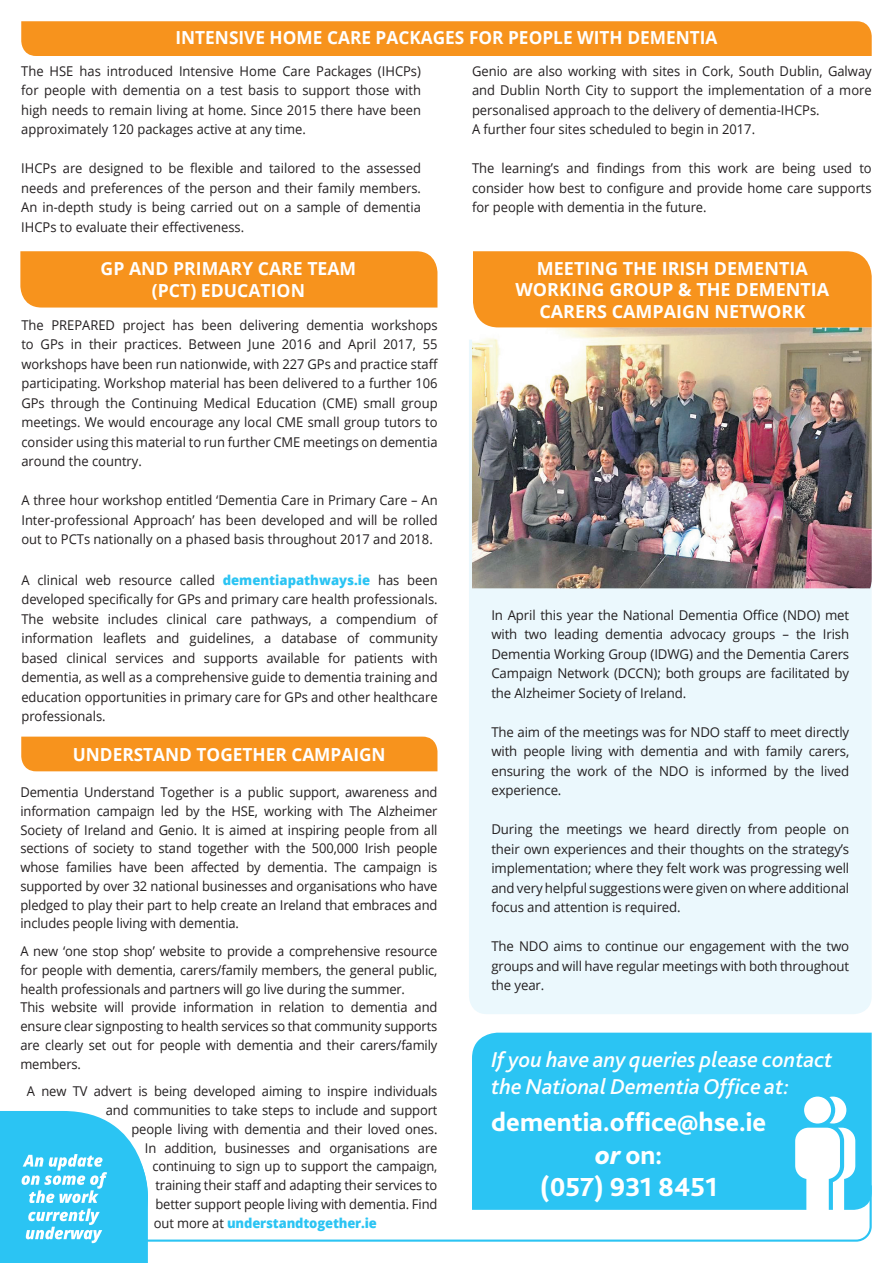
<style>
.page{position:relative;width:893px;height:1263px;background:#fff}
.page>*{position:absolute;margin:0;border:0;box-sizing:border-box;transform-origin:0 0}
.t1{font:800 27.3px "Bliss 2";color:#fff}
.t2{font:italic 500 22.5px/27px "Bliss 2";color:#fff}
.t3{font:700 18px "Open Sans";color:#fff}
.t4{font:700 18px "Open Sans";color:#fff;scale:.96 1}
.t5{font:13.5px/19.5px "Open Sans";letter-spacing:-.01em;color:#231f20;text-align:justify;scale:.96 1}
.t6{font:13.5px/19.5px "Open Sans";letter-spacing:-.01em;color:#231f20;text-align:justify}
.t7{font:800 13.5px "Open Sans";letter-spacing:-.01em;color:#2bc4f3;scale:.96 1}
.s1{font-weight:800;color:#2bc4f3}
.s2{font-weight:400;color:#231f20}
.s3{font-style:italic}
</style>
<div class="page">
<div style="left:20px;top:251px;width:417px;height:57px;background:#f7931d"></div>
<div style="left:21px;top:21px;width:851px;height:35px;background:#f7931d"></div>
<div style="left:21px;top:737px;width:416px;height:34px;background:#f7931d"></div>
<div style="left:469px;top:340px;width:403px;height:674px;background:#ebf8fd"></div>
<img style="left:472px;top:327px;width:400px;height:261px">
<div style="left:473px;top:251px;width:399px;height:76px;background:#f7931d"></div>
<svg style="left:148px;top:1210px;width:724px;height:32px"></svg>
<div style="left:472px;top:1033px;width:400px;height:177px;background:#2bc4f3"></div>
<svg style="left:795px;top:1096px;width:60px;height:116px"></svg>
<svg style="left:0;top:1111px;width:148px;height:152px;background:#4dcdf4"></svg>
<p class="t4" style="left:175px;top:25px;width:566px">INTENSIVE HOME CARE PACKAGES FOR PEOPLE WITH DEMENTIA</p>
<p class="t5" style="left:21px;top:61px;width:418px">The HSE has introduced Intensive Home Care Packages (IHCPs) for people with dementia on a test basis to support those with high needs to remain living at home. Since 2015 there have been approximately 120 packages active at any time.</p>
<p class="t5" style="left:21px;top:158px;width:418px">IHCPs are designed to be flexible and tailored to the assessed needs and preferences of the person and their family members.<br>An in-depth study is being carried out on a sample of dementia IHCPs to evaluate their effectiveness.</p>
<p class="t3" style="left:101px;top:256px;width:257px">GP AND PRIMARY CARE TEAM</p>
<p class="t3" style="left:152px;top:277px;width:155px">(PCT) EDUCATION</p>
<p class="t5" style="left:21px;top:315px;width:436px">The PREPARED project has been delivering dementia workshops to GPs in their practices. Between June 2016 and April 2017, 55 workshops have been run nationwide, with 227 GPs and practice staff participating. Workshop material has been delivered to a further 106<br>GPs through the Continuing Medical Education (CME) small group meetings. We would encourage any local CME small group tutors to consider using this material to run further CME meetings on dementia around the country.</p>
<p class="t5" style="left:21px;top:490px;width:435px">A three hour workshop entitled ‘Dementia Care in Primary Care – An Inter-professional Approach’ has been developed and will be rolled out to PCTs nationally on a phased basis throughout 2017 and 2018.</p>
<p class="t5" style="left:21px;top:570px;width:435px">A clinical web resource called <span class="s1">dementiapathways.ie</span> has been developed specifically for GPs and primary care health professionals.<br>The website includes clinical care pathways, a compendium of information leaflets and guidelines, a database of community based clinical services and supports available for patients with dementia, as well as a comprehensive guide to dementia training and education opportunities in primary care for GPs and other healthcare professionals.</p>
<p class="t4" style="left:73px;top:741px;width:327px">UNDERSTAND TOGETHER CAMPAIGN</p>
<p class="t5" style="left:20px;top:782px;width:436px;line-height:18.8px">Dementia Understand Together is a public support, awareness and information campaign led by the HSE, working with The Alzheimer Society of Ireland and Genio. It is aimed at inspiring people from all sections of society to stand together with the 500,000 Irish people whose families have been affected by dementia. The campaign is supported by over 32 national businesses and organisations who have pledged to play their part to help create an Ireland that embraces and includes people living with dementia.</p>
<p class="t5" style="left:20px;top:941px;width:436px;line-height:18.8px">A new ‘one stop shop’ website to provide a comprehensive resource for people with dementia, carers/family members, the general public, health professionals and partners will go live during the summer.</p>
<p class="t5" style="left:20px;top:998px;width:436px;line-height:18.8px">This website will provide information in relation to dementia and ensure clear signposting to health services so that community supports are clearly set out for people with dementia and their carers/family members.</p>
<p class="t5" style="left:27px;top:1081px;width:429px">A new TV advert is being developed aiming to inspire individuals</p>
<p class="t5" style="left:106px;top:1100px;width:347px">and communities to take steps to include and support</p>
<p class="t5" style="left:131px;top:1119px;width:320px">people living with dementia and their loved ones.</p>
<p class="t5" style="left:145px;top:1137px;width:306px">In addition, businesses and organisations are</p>
<p class="t5" style="left:152px;top:1156px;width:298px">continuing to sign up to support the campaign,</p>
<p class="t5" style="left:155px;top:1175px;width:295px">training their staff and adapting their services to</p>
<p class="t5" style="left:155px;top:1194px;width:295px">better support people living with dementia. Find</p>
<p class="t7" style="left:154px;top:1212px;width:234px"><span class="s2">out more at</span> understandtogether.ie</p>
<p class="t5" style="left:472px;top:61px;width:418px">Genio are also working with sites in Cork, South Dublin, Galway and Dublin North City to support the implementation of a more personalised approach to the delivery of dementia-IHCPs.</p>
<p class="t5" style="left:472px;top:119px;width:296px">A further four sites scheduled to begin in 2017.</p>
<p class="t5" style="left:472px;top:158px;width:418px">The learning’s and findings from this work are being used to consider how best to configure and provide home care supports for people with dementia in the future.</p>
<p class="t3" style="left:537px;top:255px;width:272px">MEETING THE IRISH DEMENTIA</p>
<p class="t3" style="left:515px;top:277px;width:315px">WORKING GROUP &amp; THE DEMENTIA</p>
<p class="t3" style="left:539px;top:299px;width:267px">CARERS CAMPAIGN NETWORK</p>
<p class="t6" style="left:491px;top:604px;width:359px">In April this year the National Dementia Office (NDO) met with two leading dementia advocacy groups – the Irish Dementia Working Group (IDWG) and the Dementia Carers Campaign Network (DCCN); both groups are facilitated by the Alzheimer Society of Ireland.</p>
<p class="t6" style="left:491px;top:721px;width:359px">The aim of the meetings was for NDO staff to meet directly with people living with dementia and with family carers, ensuring the work of the NDO is informed by the lived experience.</p>
<p class="t6" style="left:491px;top:819px;width:359px">During the meetings we heard directly from people on their own experiences and their thoughts on the strategy’s implementation; where they felt work was progressing well and very helpful suggestions were given on where additional focus and attention is required.</p>
<p class="t6" style="left:491px;top:936px;width:359px">The NDO aims to continue our engagement with the two groups and will have regular meetings with both throughout the year.</p>
<p class="t2" style="left:491px;top:1046px;width:342px">If you have any queries please contact the National Dementia Office at:</p>
<p class="t1" style="left:491px;top:1105px;width:277px">dementia.office@hse.ie</p>
<p class="t1" style="left:595px;top:1138px;width:68px"><span class="s3">or</span> on:</p>
<p class="t1" style="left:540px;top:1170px;width:179px">(057) 931 8451</p>
</div>
